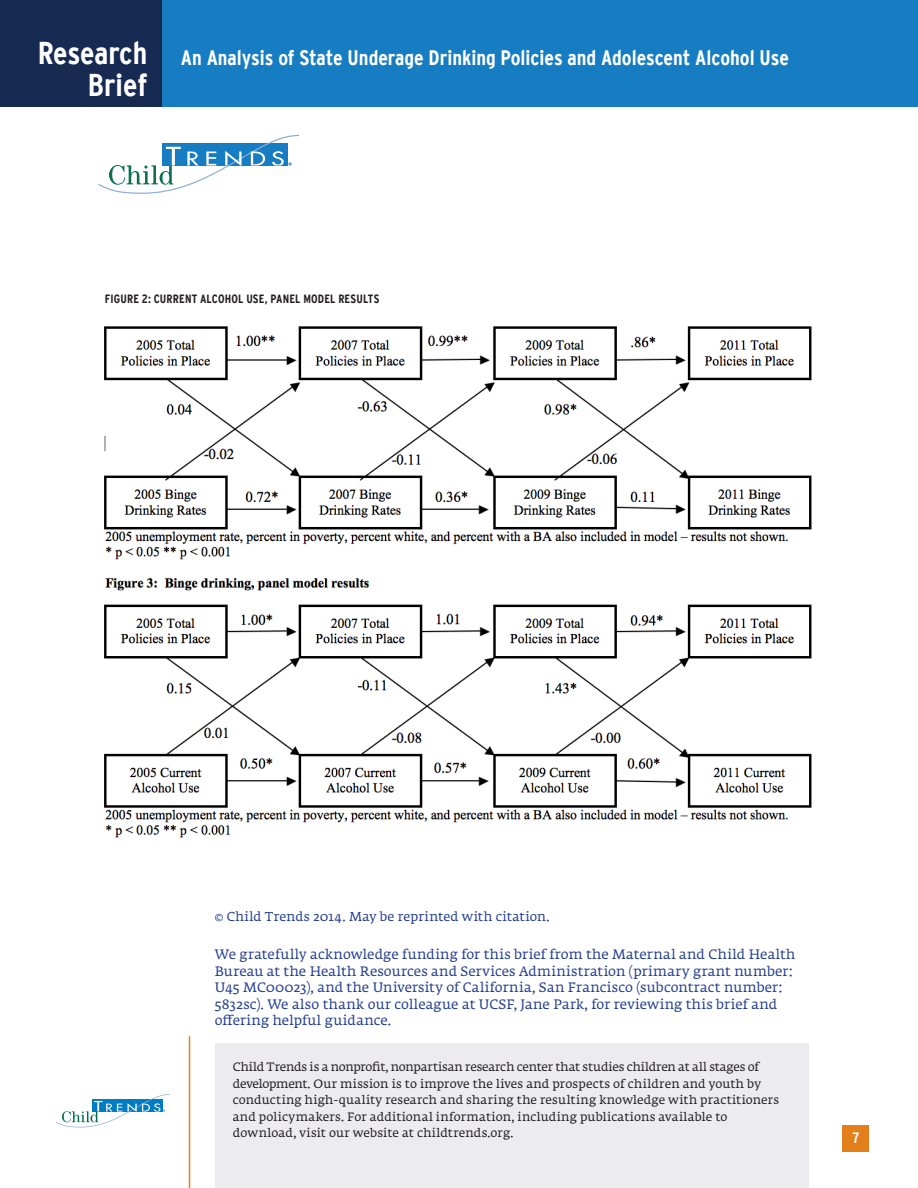
<style>
.page{position:relative;width:918px;height:1188px;background:#fff}
.page>*{position:absolute;margin:0;border:0;box-sizing:border-box;transform-origin:0 0}
.t1{font:700 condensed 31.5px/31.5px "Interstate";letter-spacing:-.005em;color:#fff;text-align:right}
.t2{font:700 condensed 21px "Interstate";color:#fff}
.t3{font:700 condensed 15px "Interstate";color:#fff}
.t4{font:13.5px/16.5px "Fedra Serif A Std";letter-spacing:.01em;color:#253f8e}
.ChT-Copy{font:12.75px "Fedra Serif A Std";letter-spacing:.015em;color:#253f8e}
.t5{font:12px/16.5px "Fedra Serif A Std";letter-spacing:.01em;color:#231f20}
.ChT-Copy-2{font:700 condensed 12px "Interstate";letter-spacing:.015em;color:#231f20}
</style>
<div class="page">
<div style="left:0;top:0;width:918px;height:106px;background:#177dc2"></div>
<svg style="left:98px;top:135px;width:201px;height:59px"></svg>
<div style="left:842px;top:1125px;width:27px;height:27px;background:#e4801b"></div>
<div style="left:0;top:0;width:162px;height:106px;background:#162a52"></div>
<img style="left:104px;top:326px;width:708px;height:512px">
<svg style="left:56px;top:1094px;width:113px;height:34px"></svg>
<div style="left:215px;top:1044px;width:594px;height:144px;background:#ececee"></div>
<hr style="left:189px;top:1036px;width:1px;height:152px;background:#e4801b">
<h1 class="t1" style="left:38px;top:37px;width:111px">Research<br>Brief</h1>
<h2 class="t2" style="left:181px;top:46px;width:610px">An Analysis of State Underage Drinking Policies and Adolescent Alcohol Use</h2>
<p class="ChT-Copy-2" style="left:105px;top:292px;width:276px">FIGURE 2: CURRENT ALCOHOL USE, PANEL MODEL RESULTS</p>
<p class="ChT-Copy" style="left:215px;top:909px;width:336px">© Child Trends 2014. May be reprinted with citation.</p>
<p class="t4" style="left:215px;top:948px;width:582px">We gratefully acknowledge funding for this brief from the Maternal and Child Health Bureau at the Health Resources and Services Administration (primary grant number:<br>U45 MC00023), and the University of California, San Francisco (subcontract number:<br>5832sc). We also thank our colleague at UCSF, Jane Park, for reviewing this brief and offering helpful guidance.</p>
<p class="t5" style="left:233px;top:1060px;width:548px">Child Trends is a nonprofit, nonpartisan research center that studies children at all stages of development. Our mission is to improve the lives and prospects of children and youth by conducting high-quality research and sharing the resulting knowledge with practitioners and policymakers. For additional information, including publications available to download, visit our website at childtrends.org.</p>
<p class="t3" style="left:853px;top:1129px;width:8px">7</p>
</div>
